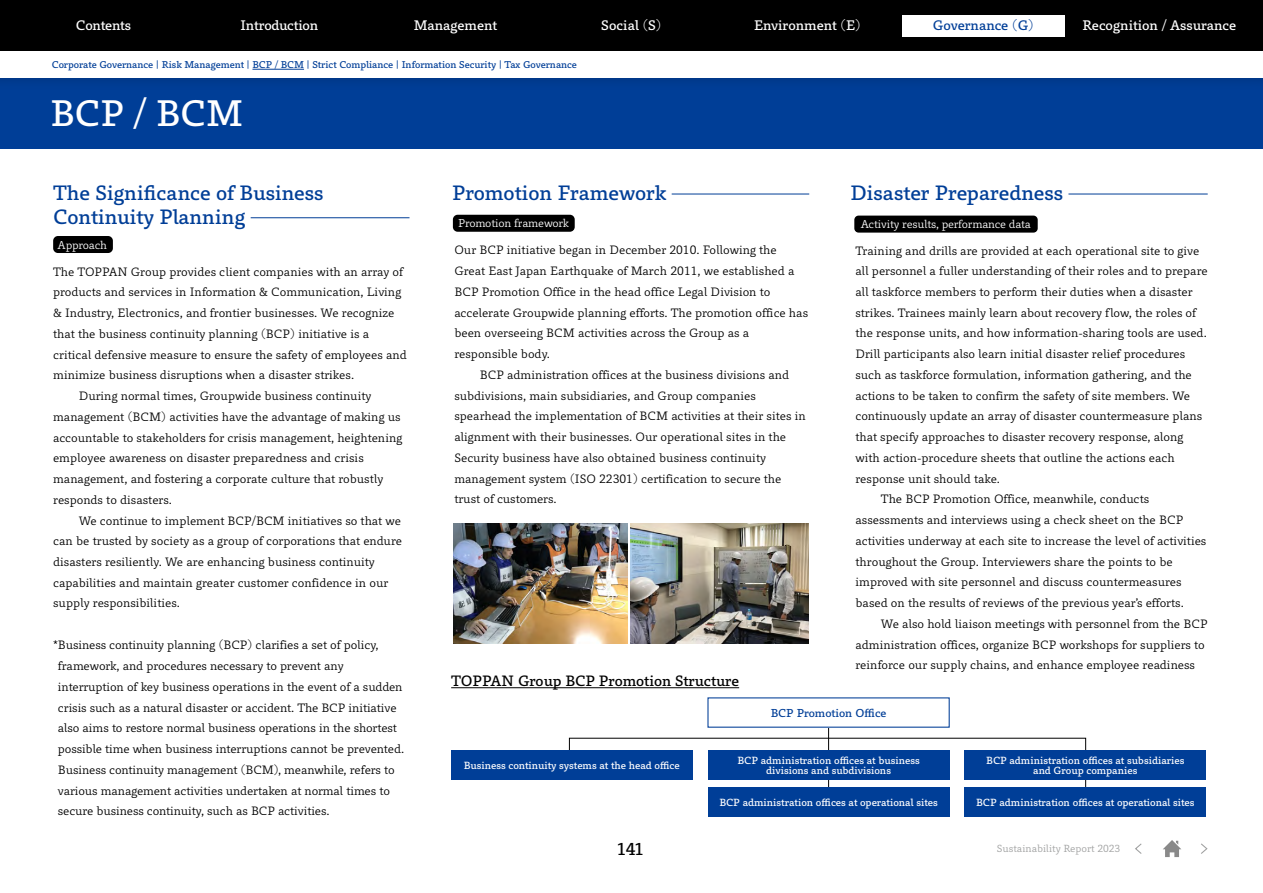
<style>
.page{position:relative;width:1263px;height:893px;background:#fff}
.page>*{position:absolute;margin:0;border:0;box-sizing:border-box;transform-origin:0 0}
.t1{font:34.05px "P Bunkyu Go Pr 6 N DB";letter-spacing:.005em;color:#fff}
.t2{font:19.2px/24.5px "P Bunkyu Go Pr 6 N DB";color:#003e97}
.t3{font:15.9px "P Bunkyu Go Pr 6 N DB";color:#000}
.t4{font:13.8px "P Bunkyu Go Pr 6 N DB";color:#000}
.t5{font:12.75px "P Bunkyu Go Pr 6 N DB";letter-spacing:-.01em;color:#fff}
.t6{font:12.75px "P Bunkyu Go Pr 6 N DB";color:#003e97}
.t7{font:11.25px/20.7px "Toppan Bunkyu Gothic Pr 6 N";color:#000}
.t8{font:10.65px "P Bunkyu Go Pr 6 N R";letter-spacing:-.015em;color:#fff}
.t9{font:10.65px "P Bunkyu Go Pr 6 N DB";color:#003e97}
.t10{font:9.6px/9.6px "P Bunkyu Go Pr 6 N DB";color:#fff;text-align:center}
.t11{font:9.6px "P Bunkyu Go Pr 6 N R";color:#9fa0a0}
.t12{font:9.15px "P Bunkyu Go Pr 6 N DB";color:#003e97}
</style>
<div class="page">
<svg style="left:1135px;top:843px;width:7px;height:11px"></svg>
<svg style="left:1201px;top:843px;width:7px;height:11px"></svg>
<svg style="left:1163px;top:840px;width:18px;height:17px"></svg>
<div style="left:0;top:77px;width:1263px;height:72px;background:#003e97"></div>
<hr style="left:251px;top:217px;width:158px;height:1px;background:#003e97">
<hr style="left:672px;top:194px;width:137px;height:1px;background:#003e97">
<hr style="left:1068px;top:194px;width:140px;height:1px;background:#003e97">
<hr style="left:451px;top:687px;width:288px;height:1px;background:#000">
<img style="left:453px;top:523px;width:175px;height:121px">
<img style="left:630px;top:523px;width:179px;height:121px">
<svg style="left:569px;top:738px;width:517px;height:59px"></svg>
<hr style="left:828px;top:719px;width:1px;height:93px;background:#000">
<div style="left:708px;top:698px;width:241px;height:29px;background:#fff"></div>
<div style="left:708px;top:751px;width:241px;height:29px;background:#003e97"></div>
<div style="left:451px;top:751px;width:241px;height:29px;background:#003e97"></div>
<div style="left:965px;top:751px;width:241px;height:29px;background:#003e97"></div>
<div style="left:708px;top:788px;width:241px;height:29px;background:#003e97"></div>
<div style="left:965px;top:788px;width:241px;height:29px;background:#003e97"></div>
<div style="left:53px;top:236px;width:60px;height:17px;background:#000;border-radius:5px"></div>
<div style="left:453px;top:215px;width:122px;height:17px;background:#000;border-radius:5px"></div>
<div style="left:854px;top:216px;width:184px;height:17px;background:#000;border-radius:4px"></div>
<div style="left:0;top:37px;width:1263px;height:55px;background:#003c92"></div>
<div style="left:0;top:51px;width:1263px;height:27px;background:#fff"></div>
<div style="left:0;top:0;width:1263px;height:51px;background:#000"></div>
<div style="left:902px;top:15px;width:163px;height:21px;background:#fff"></div>
<hr style="left:252px;top:69px;width:52px;height:1px;background:#003e97">
<p class="t5" style="left:76px;top:19px;width:57px">Contents</p>
<p class="t5" style="left:241px;top:19px;width:79px">Introduction</p>
<p class="t5" style="left:414px;top:19px;width:85px">Management</p>
<p class="t5" style="left:601px;top:19px;width:62px">Social (S)</p>
<p class="t5" style="left:754px;top:19px;width:108px">Environment (E)</p>
<p class="t6" style="left:933px;top:19px;width:102px">Governance (G)</p>
<p class="t5" style="left:1082px;top:19px;width:155px">Recognition / Assurance</p>
<p class="t12" style="left:52px;top:59px;width:527px">Corporate Governance | Risk Management | BCP / BCM | Strict Compliance | Information Security | Tax Governance</p>
<h1 class="t1" style="left:51px;top:95px;width:194px">BCP / BCM</h1>
<h2 class="t2" style="left:53px;top:181px;width:272px">The Significance of Business<br>Continuity Planning</h2>
<h2 class="t2" style="left:452px;top:182px;width:216px">Promotion Framework</h2>
<h2 class="t2" style="left:850px;top:182px;width:214px">Disaster Preparedness</h2>
<p class="t8" style="left:458px;top:217px;width:113px">Promotion framework</p>
<p class="t8" style="left:861px;top:218px;width:172px">Activity results, performance data</p>
<p class="t8" style="left:58px;top:239px;width:51px">Approach</p>
<p class="t7" style="left:53px;top:261px;width:351px">The TOPPAN Group provides client companies with an array of</p>
<p class="t7" style="left:53px;top:282px;width:350px">products and services in Information &amp; Communication, Living</p>
<p class="t7" style="left:53px;top:303px;width:343px">&amp; Industry, Electronics, and frontier businesses. We recognize</p>
<p class="t7" style="left:53px;top:324px;width:317px">that the business continuity planning (BCP) initiative is a</p>
<p class="t7" style="left:53px;top:344px;width:355px">critical defensive measure to ensure the safety of employees and</p>
<p class="t7" style="left:53px;top:365px;width:302px">minimize business disruptions when a disaster strikes.</p>
<p class="t7" style="left:79px;top:386px;width:294px">During normal times, Groupwide business continuity</p>
<p class="t7" style="left:53px;top:407px;width:349px">management (BCM) activities have the advantage of making us</p>
<p class="t7" style="left:53px;top:427px;width:351px">accountable to stakeholders for crisis management, heightening</p>
<p class="t7" style="left:53px;top:448px;width:312px">employee awareness on disaster preparedness and crisis</p>
<p class="t7" style="left:53px;top:469px;width:332px">management, and fostering a corporate culture that robustly</p>
<p class="t7" style="left:53px;top:489px;width:120px">responds to disasters.</p>
<p class="t7" style="left:79px;top:510px;width:324px">We continue to implement BCP/BCM initiatives so that we</p>
<p class="t7" style="left:53px;top:531px;width:350px">can be trusted by society as a group of corporations that endure</p>
<p class="t7" style="left:53px;top:552px;width:323px">disasters resiliently. We are enhancing business continuity</p>
<p class="t7" style="left:53px;top:572px;width:337px">capabilities and maintain greater customer confidence in our</p>
<p class="t7" style="left:53px;top:593px;width:128px">supply responsibilities.</p>
<p class="t7" style="left:58px;top:635px;width:348px;text-indent:-5px">*Business continuity planning (BCP) clarifies a set of policy, framework, and procedures necessary to prevent any interruption of key business operations in the event of a sudden crisis such as a natural disaster or accident. The BCP initiative also aims to restore normal business operations in the shortest possible time when business interruptions cannot be prevented.<br>Business continuity management (BCM), meanwhile, refers to various management activities undertaken at normal times to secure business continuity, such as BCP activities.</p>
<p class="t7" style="left:454px;top:240px;width:324px">Our BCP initiative began in December 2010. Following the</p>
<p class="t7" style="left:454px;top:261px;width:342px">Great East Japan Earthquake of March 2011, we established a</p>
<p class="t7" style="left:454px;top:282px;width:318px">BCP Promotion Office in the head office Legal Division to</p>
<p class="t7" style="left:454px;top:302px;width:355px">accelerate Groupwide planning efforts. The promotion office has</p>
<p class="t7" style="left:454px;top:323px;width:296px">been overseeing BCM activities across the Group as a</p>
<p class="t7" style="left:454px;top:344px;width:97px">responsible body.</p>
<p class="t7" style="left:480px;top:365px;width:311px">BCP administration offices at the business divisions and</p>
<p class="t7" style="left:454px;top:385px;width:303px">subdivisions, main subsidiaries, and Group companies</p>
<p class="t7" style="left:454px;top:406px;width:353px">spearhead the implementation of BCM activities at their sites in</p>
<p class="t7" style="left:454px;top:427px;width:333px">alignment with their businesses. Our operational sites in the</p>
<p class="t7" style="left:454px;top:448px;width:313px">Security business have also obtained business continuity</p>
<p class="t7" style="left:454px;top:468px;width:329px">management system (ISO 22301) certification to secure the</p>
<p class="t7" style="left:454px;top:489px;width:104px">trust of customers.</p>
<p class="t4" style="left:451px;top:673px;width:289px">TOPPAN Group BCP Promotion Structure</p>
<p class="t7" style="left:855px;top:240px;width:345px">Training and drills are provided at each operational site to give</p>
<p class="t7" style="left:855px;top:261px;width:354px">all personnel a fuller understanding of their roles and to prepare</p>
<p class="t7" style="left:855px;top:282px;width:339px">all taskforce members to perform their duties when a disaster</p>
<p class="t7" style="left:855px;top:302px;width:342px">strikes. Trainees mainly learn about recovery flow, the roles of</p>
<p class="t7" style="left:855px;top:323px;width:353px">the response units, and how information-sharing tools are used.</p>
<p class="t7" style="left:855px;top:344px;width:331px">Drill participants also learn initial disaster relief procedures</p>
<p class="t7" style="left:855px;top:365px;width:338px">such as taskforce formulation, information gathering, and the</p>
<p class="t7" style="left:855px;top:385px;width:336px">actions to be taken to confirm the safety of site members. We</p>
<p class="t7" style="left:855px;top:406px;width:348px">continuously update an array of disaster countermeasure plans</p>
<p class="t7" style="left:855px;top:427px;width:329px">that specify approaches to disaster recovery response, along</p>
<p class="t7" style="left:855px;top:448px;width:321px">with action-procedure sheets that outline the actions each</p>
<p class="t7" style="left:855px;top:468px;width:146px">response unit should take.</p>
<p class="t7" style="left:881px;top:489px;width:270px">The BCP Promotion Office, meanwhile, conducts</p>
<p class="t7" style="left:855px;top:510px;width:329px">assessments and interviews using a check sheet on the BCP</p>
<p class="t7" style="left:855px;top:531px;width:352px">activities underway at each site to increase the level of activities</p>
<p class="t7" style="left:855px;top:551px;width:319px">throughout the Group. Interviewers share the points to be</p>
<p class="t7" style="left:855px;top:572px;width:328px">improved with site personnel and discuss countermeasures</p>
<p class="t7" style="left:855px;top:593px;width:330px">based on the results of reviews of the previous year’s efforts.</p>
<p class="t7" style="left:881px;top:613px;width:328px">We also hold liaison meetings with personnel from the BCP</p>
<p class="t7" style="left:855px;top:634px;width:351px">administration offices, organize BCP workshops for suppliers to</p>
<p class="t7" style="left:855px;top:655px;width:341px">reinforce our supply chains, and enhance employee readiness</p>
<p class="t9" style="left:771px;top:707px;width:117px">BCP Promotion Office</p>
<p class="t10" style="left:737px;top:756px;width:184px">BCP administration offices at business divisions and subdivisions</p>
<p class="t10" style="left:464px;top:761px;width:217px">Business continuity systems at the head office</p>
<p class="t10" style="left:986px;top:756px;width:200px">BCP administration offices at subsidiaries and Group companies</p>
<p class="t10" style="left:719px;top:798px;width:220px">BCP administration offices at operational sites</p>
<p class="t10" style="left:976px;top:798px;width:220px">BCP administration offices at operational sites</p>
<h3 class="t3" style="left:617px;top:840px;width:29px">141</h3>
<p class="t11" style="left:997px;top:843px;width:125px">Sustainability Report 2023</p>
</div>
